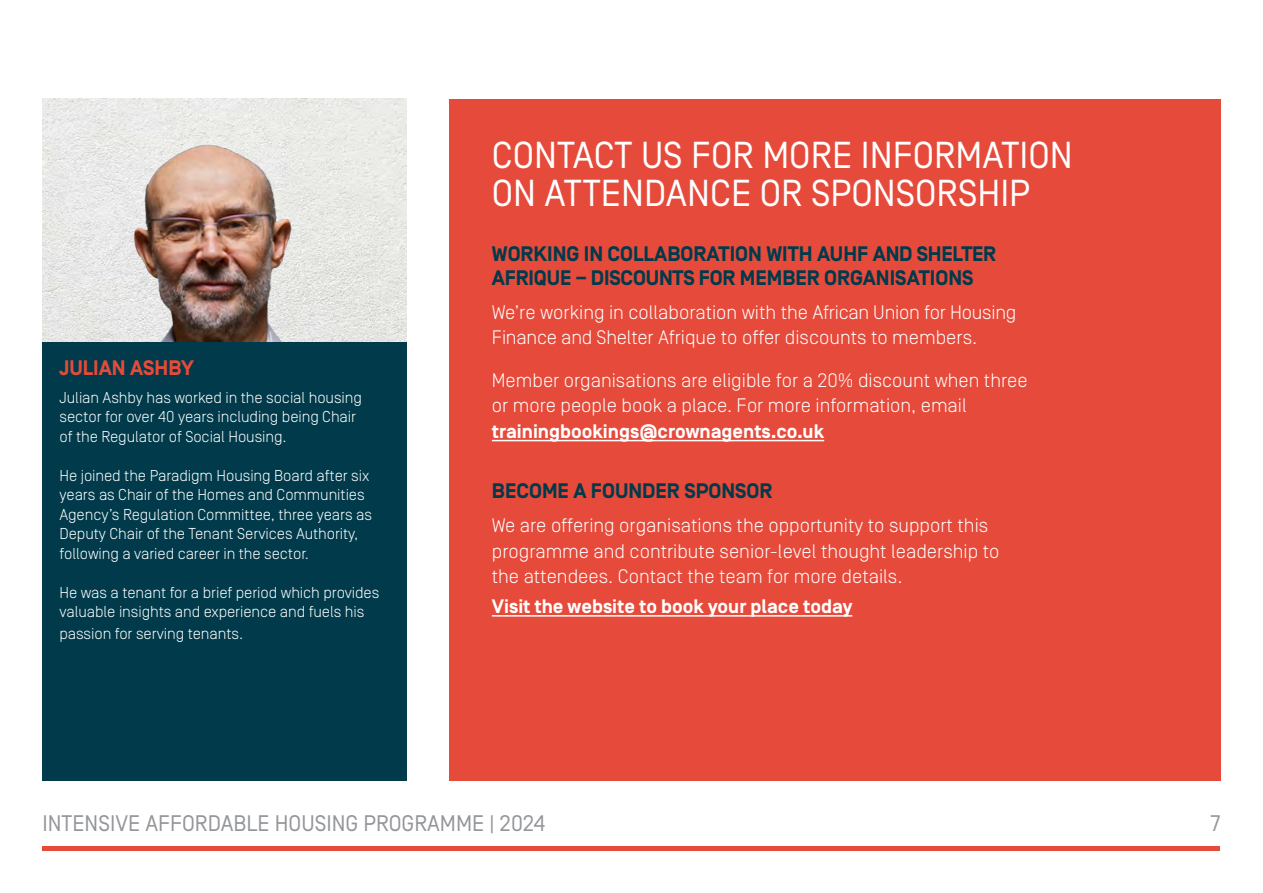
<style>
.page{position:relative;width:1263px;height:893px;background:#fff}
.page>*{position:absolute;margin:0;border:0;box-sizing:border-box;transform-origin:0 0}
.t1{font:37.5px/37.5px "Simplon BP Regular";color:#fff}
.t2{font:22.5px "Simplon BP Regular";color:#939598}
.t3{font:700 21px/24px "Simplon BP";color:#003a4b}
.t4{font:700 21px "Simplon BP";color:#e64a3a}
.t5{font:300 19.5px/25.5px "Simplon BP";color:#fff}
.t6{font:700 19.5px "Simplon BP";color:#fff}
.t7{font:300 15.75px/19.5px "Simplon BP";letter-spacing:-.005em;color:#fff}
</style>
<div class="page">
<img style="left:43px;top:99px;width:364px;height:243px">
<img style="left:98px;top:132px;width:223px;height:210px">
<div style="left:43px;top:342px;width:364px;height:439px;background:#013b4b"></div>
<div style="left:449px;top:99px;width:771px;height:682px;background:#e64a3a"></div>
<div style="left:43px;top:846px;width:1177px;height:5px;background:#e64a3a"></div>
<hr style="left:492px;top:615px;width:360px;height:2px;background:#fff">
<hr style="left:492px;top:440px;width:332px;height:1px;background:#fff">
<h3 class="t4" style="left:60px;top:355px;width:136px">JULIAN ASHBY</h3>
<p class="t7" style="left:60px;top:387px;width:304px">Julian Ashby has worked in the social housing sector for over 40 years including being Chair of the Regulator of Social Housing.</p>
<p class="t7" style="left:60px;top:465px;width:314px">He joined the Paradigm Housing Board after six years as Chair of the Homes and Communities Agency’s Regulation Committee, three years as Deputy Chair of the Tenant Services Authority, following a varied career in the sector.</p>
<p class="t7" style="left:60px;top:582px;width:321px">He was a tenant for a brief period which provides valuable insights and experience and fuels his</p>
<p class="t7" style="left:60px;top:624px;width:185px">passion for serving tenants.</p>
<h1 class="t1" style="left:492px;top:137px;width:582px">CONTACT US FOR MORE INFORMATION<br>ON ATTENDANCE OR SPONSORSHIP</h1>
<h3 class="t3" style="left:492px;top:242px;width:506px">WORKING IN COLLABORATION WITH AUHF AND SHELTER<br>AFRIQUE – DISCOUNTS FOR MEMBER ORGANISATIONS</h3>
<p class="t5" style="left:492px;top:299px;width:526px">We’re working in collaboration with the African Union for Housing<br>Finance and Shelter Afrique to offer discounts to members.</p>
<p class="t5" style="left:492px;top:367px;width:537px">Member organisations are eligible for a 20% discount when three or more people book a place. For more information, email</p>
<p class="t6" style="left:492px;top:420px;width:334px">trainingbookings@crownagents.co.uk</p>
<h3 class="t3" style="left:492px;top:480px;width:282px">BECOME A FOUNDER SPONSOR</h3>
<p class="t5" style="left:492px;top:512px;width:509px">We are offering organisations the opportunity to support this programme and contribute senior-level thought leadership to the attendees. Contact the team for more details.</p>
<p class="t6" style="left:492px;top:595px;width:362px">Visit the website to book your place today</p>
<h2 class="t2" style="left:43px;top:810px;width:504px">INTENSIVE AFFORDABLE HOUSING PROGRAMME | 2024</h2>
<h2 class="t2" style="left:1210px;top:810px;width:11px">7</h2>
</div>
